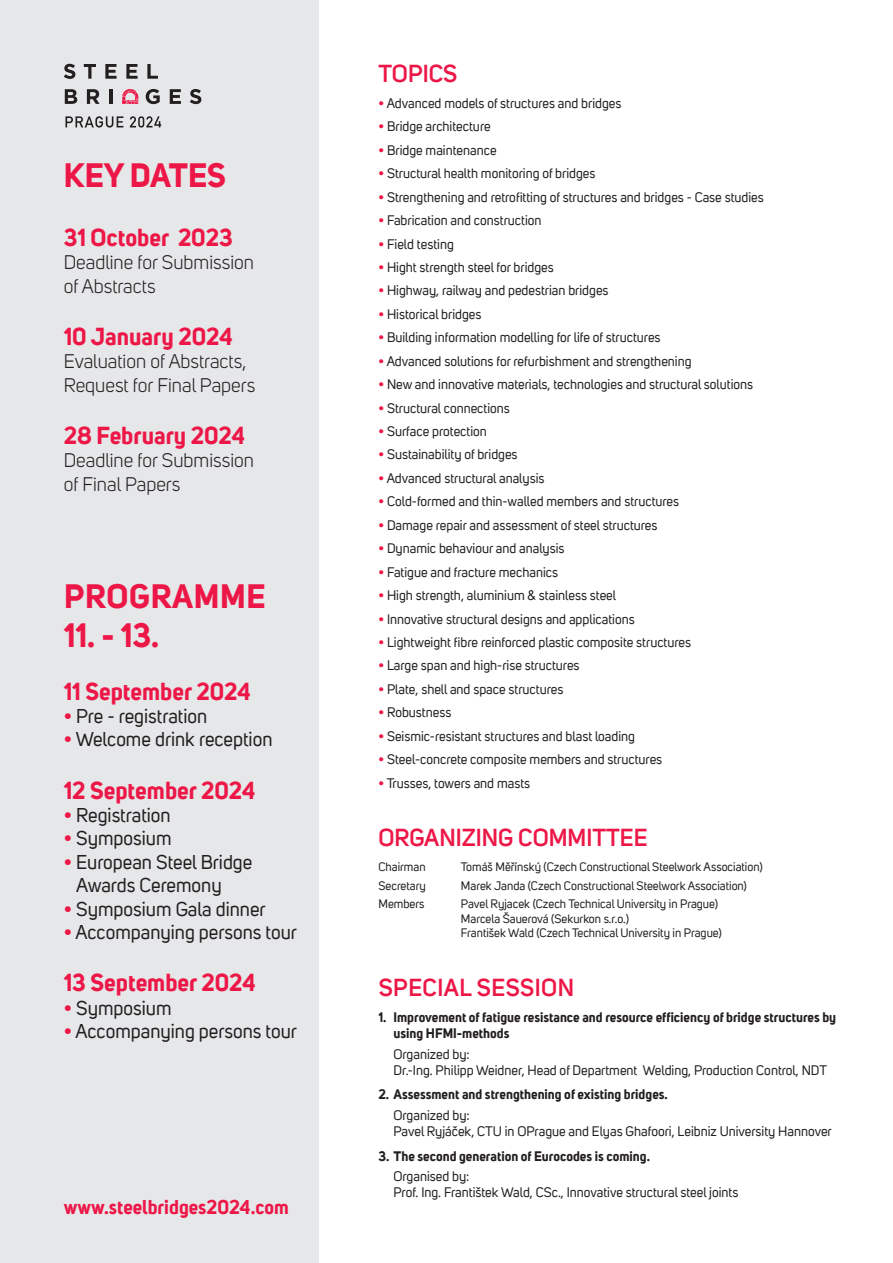
<style>
.page{position:relative;width:893px;height:1263px;background:#fff}
.page>*{position:absolute;margin:0;border:0;box-sizing:border-box;transform-origin:0 0}
.t1{font:700 33px "Uni Sans";letter-spacing:.01em;color:#ed1747}
.t2{font:700 24px "Uni Sans";color:#ed1747}
.t3{font:600 24px "Uni Sans";color:#ed1747}
.t4{font:600 24px "Uni Sans";letter-spacing:.02em;color:#ed1747}
.t5{font:19.5px/23.4px "Uni Sans";color:#231f20}
.t6{font:19.5px "Uni Sans";color:#231f20}
.t7{font:700 19.5px "Uni Sans";color:#ed1747}
.t8{font:13.5px/16.2px "Uni Sans";color:#231f20}
.t9{font:700 13.5px/16.2px "Uni Sans";color:#231f20}
.t10{font:12px/14.4px "Uni Sans";color:#231f20}
.s1{color:#ed1747}
</style>
<div class="page">
<div style="left:0;top:0;width:319px;height:1263px;background:#e6e7e9"></div>
<svg style="left:64px;top:64px;width:11px;height:15px"></svg>
<svg style="left:84px;top:64px;width:12px;height:15px"></svg>
<svg style="left:105px;top:64px;width:12px;height:15px"></svg>
<svg style="left:126px;top:64px;width:12px;height:15px"></svg>
<svg style="left:147px;top:64px;width:11px;height:15px"></svg>
<svg style="left:65px;top:89px;width:12px;height:15px"></svg>
<svg style="left:87px;top:89px;width:13px;height:15px"></svg>
<hr style="left:109px;top:89px;width:3px;height:15px;background:#231f20">
<svg style="left:146px;top:89px;width:14px;height:15px"></svg>
<svg style="left:170px;top:89px;width:11px;height:15px"></svg>
<svg style="left:190px;top:89px;width:11px;height:15px"></svg>
<svg style="left:122px;top:89px;width:16px;height:15px"></svg>
<svg style="left:65px;top:116px;width:58px;height:12px"></svg>
<svg style="left:130px;top:116px;width:31px;height:12px"></svg>
<p class="t1" style="left:64px;top:154px;width:164px">KEY DATES</p>
<p class="t2" style="left:64px;top:223px;width:170px">31 October 2023</p>
<p class="t6" style="left:64px;top:251px;width:192px">Deadline for Submission</p>
<p class="t6" style="left:64px;top:275px;width:93px">of Abstracts</p>
<p class="t2" style="left:64px;top:322px;width:170px">10 January 2024</p>
<p class="t6" style="left:64px;top:350px;width:184px">Evaluation of Abstracts,</p>
<p class="t6" style="left:64px;top:374px;width:193px">Request for Final Papers</p>
<p class="t2" style="left:64px;top:421px;width:183px">28 February 2024</p>
<p class="t6" style="left:64px;top:449px;width:192px">Deadline for Submission</p>
<p class="t6" style="left:64px;top:473px;width:118px">of Final Papers</p>
<p class="t1" style="left:64px;top:576px;width:203px">PROGRAMME</p>
<p class="t1" style="left:64px;top:615px;width:97px">11. - 13.</p>
<p class="t2" style="left:64px;top:676px;width:188px">11 September 2024</p>
<p class="t5" style="left:64px;top:705px;width:145px"><span class="s1">•</span> Pre - registration</p>
<p class="t5" style="left:64px;top:728px;width:210px"><span class="s1">•</span> Welcome drink reception</p>
<p class="t2" style="left:64px;top:775px;width:193px">12 September 2024</p>
<p class="t5" style="left:64px;top:804px;width:108px"><span class="s1">•</span> Registration</p>
<p class="t5" style="left:64px;top:827px;width:109px"><span class="s1">•</span> Symposium</p>
<p class="t5" style="left:76px;top:851px;width:178px;text-indent:-12px"><span class="s1">•</span> European Steel Bridge<br>Awards Ceremony</p>
<p class="t5" style="left:64px;top:897px;width:203px"><span class="s1">•</span> Symposium Gala dinner</p>
<p class="t5" style="left:64px;top:921px;width:235px"><span class="s1">•</span> Accompanying persons tour</p>
<p class="t2" style="left:64px;top:968px;width:194px">13 September 2024</p>
<p class="t5" style="left:64px;top:996px;width:109px"><span class="s1">•</span> Symposium</p>
<p class="t5" style="left:64px;top:1020px;width:235px"><span class="s1">•</span> Accompanying persons tour</p>
<p class="t7" style="left:64px;top:1195px;width:227px">www.steelbridges2024.com</p>
<p class="t3" style="left:378px;top:59px;width:80px">TOPICS</p>
<p class="t8" style="left:378px;top:95px;width:244px"><span class="s1">•</span> Advanced models of structures and bridges</p>
<p class="t8" style="left:378px;top:119px;width:114px"><span class="s1">•</span> Bridge architecture</p>
<p class="t8" style="left:378px;top:142px;width:120px"><span class="s1">•</span> Bridge maintenance</p>
<p class="t8" style="left:378px;top:166px;width:219px"><span class="s1">•</span> Structural health monitoring of bridges</p>
<p class="t8" style="left:378px;top:189px;width:387px"><span class="s1">•</span> Strengthening and retrofitting of structures and bridges - Case studies</p>
<p class="t8" style="left:378px;top:213px;width:165px"><span class="s1">•</span> Fabrication and construction</p>
<p class="t8" style="left:378px;top:236px;width:77px"><span class="s1">•</span> Field testing</p>
<p class="t8" style="left:378px;top:259px;width:177px"><span class="s1">•</span> Hight strength steel for bridges</p>
<p class="t8" style="left:378px;top:283px;width:232px"><span class="s1">•</span> Highway, railway and pedestrian bridges</p>
<p class="t8" style="left:378px;top:306px;width:105px"><span class="s1">•</span> Historical bridges</p>
<p class="t8" style="left:378px;top:330px;width:284px"><span class="s1">•</span> Building information modelling for life of structures</p>
<p class="t8" style="left:378px;top:353px;width:315px"><span class="s1">•</span> Advanced solutions for refurbishment and strengthening</p>
<p class="t8" style="left:378px;top:377px;width:376px"><span class="s1">•</span> New and innovative materials, technologies and structural solutions</p>
<p class="t8" style="left:378px;top:400px;width:133px"><span class="s1">•</span> Structural connections</p>
<p class="t8" style="left:378px;top:423px;width:110px"><span class="s1">•</span> Surface protection</p>
<p class="t8" style="left:378px;top:447px;width:141px"><span class="s1">•</span> Sustainability of bridges</p>
<p class="t8" style="left:378px;top:470px;width:168px"><span class="s1">•</span> Advanced structural analysis</p>
<p class="t8" style="left:378px;top:494px;width:302px"><span class="s1">•</span> Cold-formed and thin-walled members and structures</p>
<p class="t8" style="left:378px;top:517px;width:281px"><span class="s1">•</span> Damage repair and assessment of steel structures</p>
<p class="t8" style="left:378px;top:541px;width:188px"><span class="s1">•</span> Dynamic behaviour and analysis</p>
<p class="t8" style="left:378px;top:564px;width:181px"><span class="s1">•</span> Fatigue and fracture mechanics</p>
<p class="t8" style="left:378px;top:587px;width:239px"><span class="s1">•</span> High strength, aluminium &amp; stainless steel</p>
<p class="t8" style="left:378px;top:611px;width:258px"><span class="s1">•</span> Innovative structural designs and applications</p>
<p class="t8" style="left:378px;top:634px;width:314px"><span class="s1">•</span> Lightweight fibre reinforced plastic composite structures</p>
<p class="t8" style="left:378px;top:658px;width:203px"><span class="s1">•</span> Large span and high-rise structures</p>
<p class="t8" style="left:378px;top:681px;width:186px"><span class="s1">•</span> Plate, shell and space structures</p>
<p class="t8" style="left:378px;top:705px;width:74px"><span class="s1">•</span> Robustness</p>
<p class="t8" style="left:378px;top:728px;width:258px"><span class="s1">•</span> Seismic-resistant structures and blast loading</p>
<p class="t8" style="left:378px;top:751px;width:285px"><span class="s1">•</span> Steel-concrete composite members and structures</p>
<p class="t8" style="left:378px;top:775px;width:153px"><span class="s1">•</span> Trusses, towers and masts</p>
<p class="t3" style="left:378px;top:823px;width:271px">ORGANIZING COMMITTEE</p>
<p class="t10" style="left:378px;top:860px;width:49px">Chairman</p>
<p class="t10" style="left:461px;top:860px;width:303px">Tomáš Měřínský (Czech Constructional Steelwork Association)</p>
<p class="t10" style="left:378px;top:878px;width:49px">Secretary</p>
<p class="t10" style="left:461px;top:878px;width:287px">Marek Janda (Czech Constructional Steelwork Association)</p>
<p class="t10" style="left:378px;top:897px;width:47px">Members</p>
<p class="t10" style="left:461px;top:897px;width:262px">Pavel Ryjacek (Czech Technical University in Prague)<br>Marcela Šauerová (Sekurkon s.r.o.)<br>František Wald (Czech Technical University in Prague)</p>
<p class="t4" style="left:379px;top:973px;width:197px">SPECIAL SESSION</p>
<p class="t9" style="left:393px;top:1009px;width:444px;text-indent:-15px">1. Improvement of fatigue resistance and resource efficiency of bridge structures by using HFMI-methods</p>
<p class="t8" style="left:393px;top:1046px;width:435px">Organized by:<br>Dr.-Ing. Philipp Weidner, Head of Department Welding, Production Control, NDT</p>
<p class="t9" style="left:378px;top:1086px;width:291px">2. Assessment and strengthening of existing bridges.</p>
<p class="t8" style="left:393px;top:1107px;width:440px">Organized by:<br>Pavel Ryjáček, CTU in OPrague and Elyas Ghafoori, Leibniz University Hannover</p>
<p class="t9" style="left:378px;top:1148px;width:273px">3. The second generation of Eurocodes is coming.</p>
<p class="t8" style="left:393px;top:1168px;width:346px">Organised by:<br>Prof. Ing. Františtek Wald, CSc., Innovative structural steel joints</p>
</div>
